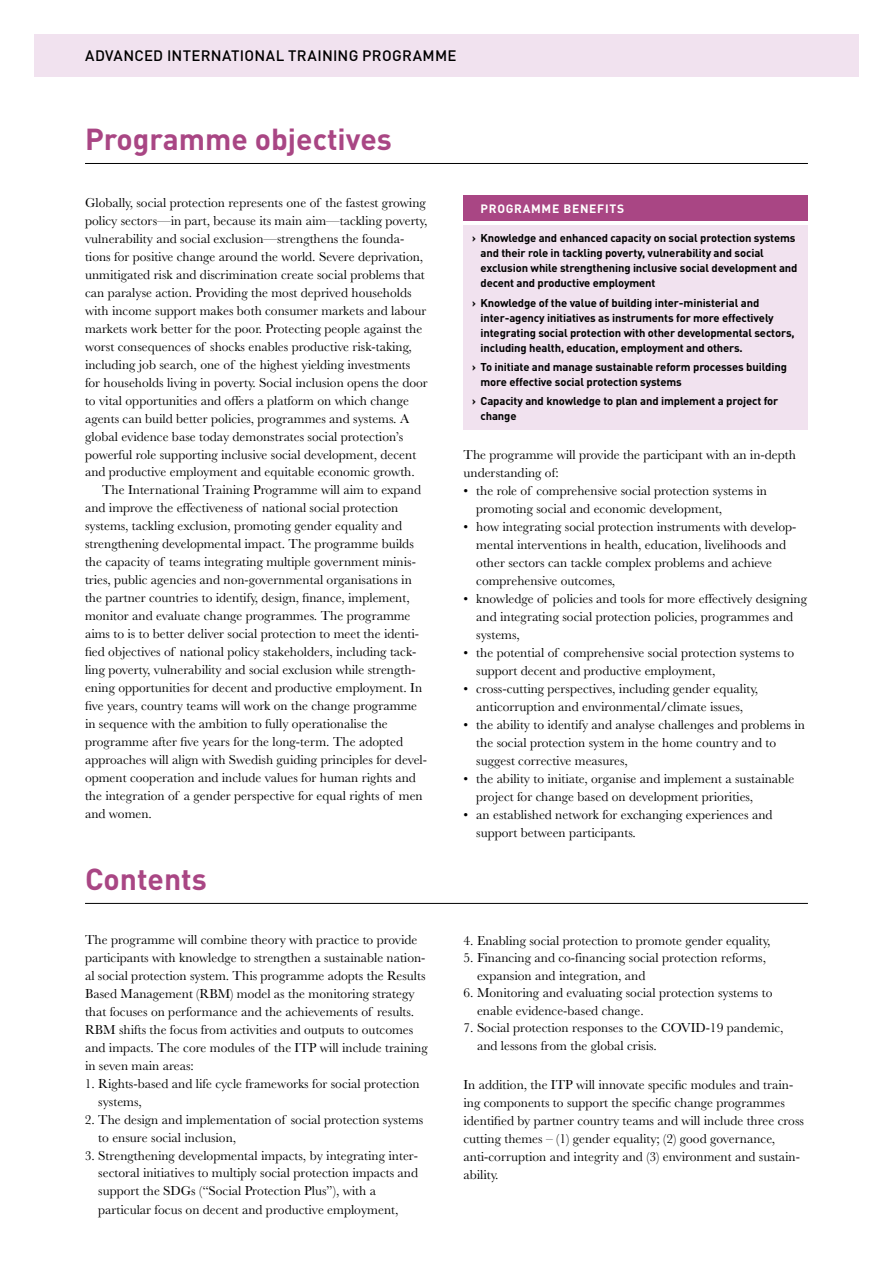
<style>
.page{position:relative;width:893px;height:1263px;background:#fff}
.page>*{position:absolute;margin:0;border:0;box-sizing:border-box;transform-origin:0 0}
.UnderRubrik_1{font:700 30px "DIN Pro";color:#a94684}
.t1{font:500 15px "DIN Pro";letter-spacing:.02em;color:#000}
.Brödtext{font:13.5px/18px "Baskerville MT Std";color:#000}
.Brödtext__indrag{font:13.5px/18px "Baskerville MT Std";color:#000}
.Fakta_rubrik{font:700 12px "DIN Pro";letter-spacing:.06em;color:#fff}
.t2{font:700 11.25px/15px "DIN Pro";letter-spacing:-.01em;color:#000}
</style>
<div class="page">
<div style="left:34px;top:34px;width:825px;height:43px;background:#f1e2ef"></div>
<div style="left:463px;top:225px;width:345px;height:204px;background:#f1e2ef"></div>
<hr style="left:85px;top:163px;width:723px;height:1px;background:#000">
<div style="left:463px;top:196px;width:345px;height:25px;background:#a94684"></div>
<hr style="left:85px;top:903px;width:723px;height:1px;background:#000">
<p class="t1" style="left:85px;top:45px;width:373px">ADVANCED INTERNATIONAL TRAINING PROGRAMME</p>
<h1 class="UnderRubrik_1" style="left:85px;top:119px;width:308px">Programme objectives</h1>
<p class="Brödtext" style="left:85px;top:193px;width:344px">Globally, social protection represents one of the fastest growing policy sectors—in part, because its main aim—tackling poverty, vulnerability and social exclusion—strengthens the founda&shy;tions for positive change around the world. Severe deprivation, unmitigated risk and discrimination create social problems that can paralyse action. Providing the most deprived households with income support makes both consumer markets and labour markets work better for the poor. Protecting people against the worst consequences of shocks enables productive risk-taking, including job search, one of the highest yielding investments for households living in poverty. Social inclusion opens the door to vital opportunities and offers a platform on which change agents can build better policies, programmes and systems. A global evidence base today demonstrates social protection’s powerful role supporting inclusive social development, decent and productive employment and equitable economic growth.</p>
<p class="Brödtext__indrag" style="left:85px;top:481px;width:344px;text-indent:17px">The International Training Programme will aim to expand and improve the effectiveness of national social protection systems, tackling exclusion, promoting gender equality and strengthening developmental impact. The programme builds the capacity of teams integrating multiple government minis&shy;tries, public agencies and non-governmental organisations in the partner countries to identify, design, finance, implement, monitor and evaluate change programmes. The programme aims to is to better deliver social protection to meet the identi&shy;fied objectives of national policy stakeholders, including tack&shy;ling poverty, vulnerability and social exclusion while strength&shy;ening opportunities for decent and productive employment. In five years, country teams will work on the change programme in sequence with the ambition to fully operationalise the programme after five years for the long-term. The adopted approaches will align with Swedish guiding principles for devel&shy;opment cooperation and include values for human rights and the integration of a gender perspective for equal rights of men and women.</p>
<h1 class="UnderRubrik_1" style="left:85px;top:859px;width:123px">Contents</h1>
<p class="Brödtext" style="left:85px;top:931px;width:344px">The programme will combine theory with practice to provide participants with knowledge to strengthen a sustainable nation&shy;al social protection system. This programme adopts the Results Based Management (RBM) model as the monitoring strategy that focuses on performance and the achievements of results.<br>RBM shifts the focus from activities and outputs to outcomes and impacts. The core modules of the ITP will include training in seven main areas:</p>
<p class="Brödtext" style="left:98px;top:1075px;width:323px;text-indent:-13px">1. Rights-based and life cycle frameworks for social protection systems,</p>
<p class="Brödtext" style="left:98px;top:1110px;width:327px;text-indent:-14px">2. The design and implementation of social protection systems to ensure social inclusion,</p>
<p class="Brödtext" style="left:98px;top:1146px;width:321px;text-indent:-14px">3. Strengthening developmental impacts, by integrating inter&shy;sectoral initiatives to multiply social protection impacts and support the SDGs (“Social Protection Plus”), with a particular focus on decent and productive employment,</p>
<h2 class="Fakta_rubrik" style="left:481px;top:200px;width:145px">PROGRAMME BENEFITS</h2>
<p class="t2" style="left:480px;top:230px;width:319px;text-indent:-9px">› Knowledge and enhanced capacity on social protection systems and their role in tackling poverty, vulnerability and social exclusion while strengthening inclusive social development and decent and productive employment</p>
<p class="t2" style="left:480px;top:295px;width:316px;text-indent:-9px">› Knowledge of the value of building inter-ministerial and inter-agency initiatives as instruments for more effectively integrating social protection with other developmental sectors, including health, education, employment and others.</p>
<p class="t2" style="left:480px;top:359px;width:308px;text-indent:-9px">› To initiate and manage sustainable reform processes building more effective social protection systems</p>
<p class="t2" style="left:480px;top:393px;width:299px;text-indent:-9px">› Capacity and knowledge to plan and implement a project for change</p>
<p class="Brödtext" style="left:463px;top:445px;width:334px">The programme will provide the participant with an in-depth understanding of:</p>
<p class="Brödtext__indrag" style="left:476px;top:481px;width:292px;text-indent:-13px">• the role of comprehensive social protection systems in promoting social and economic development,</p>
<p class="Brödtext__indrag" style="left:476px;top:517px;width:322px;text-indent:-13px">• how integrating social protection instruments with develop&shy;mental interventions in health, education, livelihoods and other sectors can tackle complex problems and achieve comprehensive outcomes,</p>
<p class="Brödtext__indrag" style="left:476px;top:589px;width:332px;text-indent:-13px">• knowledge of policies and tools for more effectively designing and integrating social protection policies, programmes and systems,</p>
<p class="Brödtext__indrag" style="left:476px;top:643px;width:320px;text-indent:-13px">• the potential of comprehensive social protection systems to support decent and productive employment,</p>
<p class="Brödtext__indrag" style="left:463px;top:679px;width:296px;text-align:center">• cross-cutting perspectives, including gender equality, anticorruption and environmental/climate issues,</p>
<p class="Brödtext__indrag" style="left:476px;top:715px;width:330px;text-indent:-13px">• the ability to identify and analyse challenges and problems in the social protection system in the home country and to suggest corrective measures,</p>
<p class="Brödtext__indrag" style="left:476px;top:769px;width:320px;text-indent:-13px">• the ability to initiate, organise and implement a sustainable project for change based on development priorities,</p>
<p class="Brödtext__indrag" style="left:476px;top:805px;width:298px;text-indent:-13px">• an established network for exchanging experiences and support between participants.</p>
<p class="Brödtext" style="left:463px;top:931px;width:309px">4. Enabling social protection to promote gender equality,</p>
<p class="Brödtext" style="left:477px;top:948px;width:291px;text-indent:-14px">5. Financing and co-financing social protection reforms, expansion and integration, and</p>
<p class="Brödtext" style="left:477px;top:983px;width:297px;text-indent:-14px">6. Monitoring and evaluating social protection systems to enable evidence-based change.</p>
<p class="Brödtext" style="left:477px;top:1019px;width:308px;text-indent:-14px">7. Social protection responses to the COVID-19 pandemic, and lessons from the global crisis.</p>
<p class="Brödtext" style="left:463px;top:1075px;width:342px">In addition, the ITP will innovate specific modules and train&shy;ing components to support the specific change programmes identified by partner country teams and will include three cross cutting themes – (1) gender equality; (2) good governance, anti-corruption and integrity and (3) environment and sustain&shy;ability.</p>
</div>
